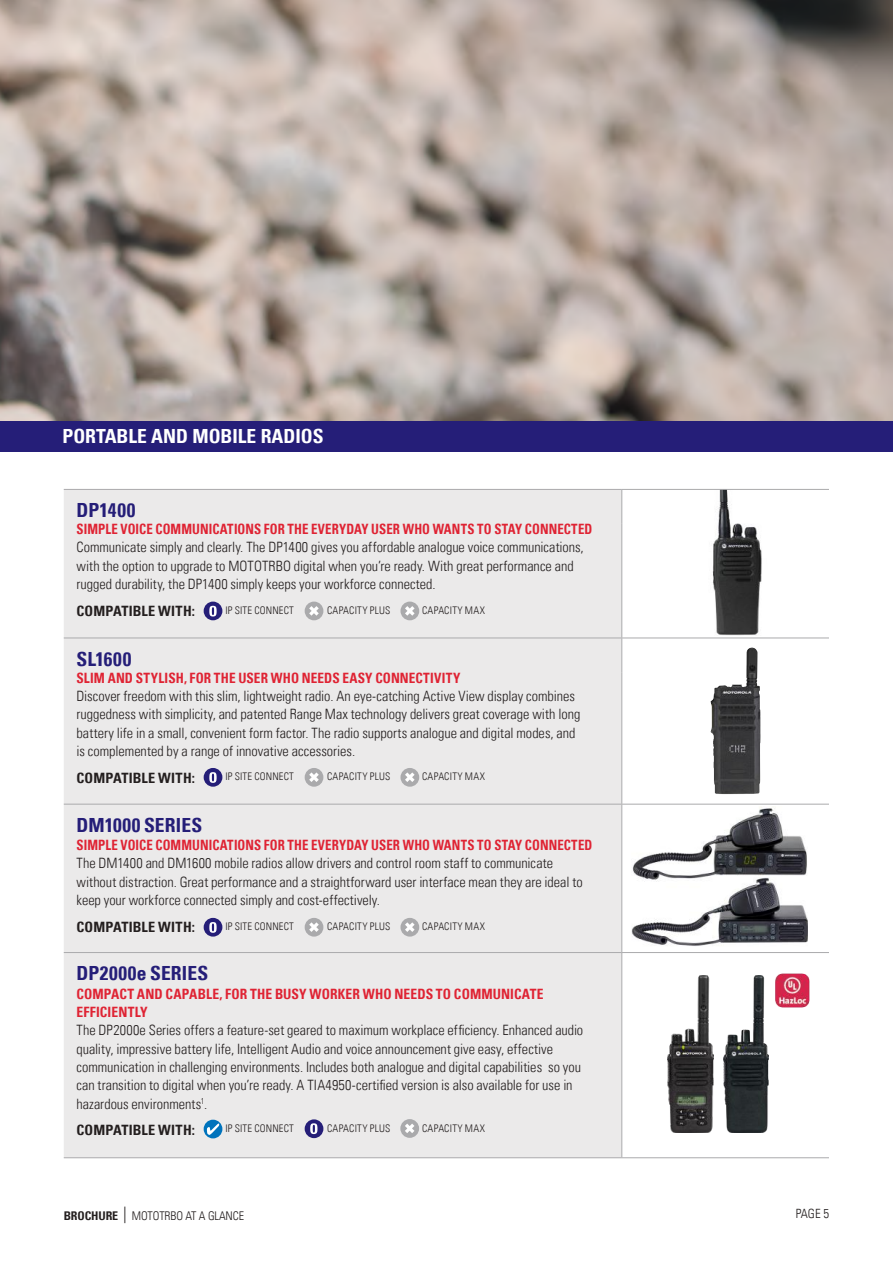
<style>
.page{position:relative;width:893px;height:1263px;background:#fff}
.page>*{position:absolute;margin:0;border:0;box-sizing:border-box;transform-origin:0 0}
.t1{font:700 condensed 19.5px "Univers LT";letter-spacing:.01em;color:#251e78}
.t2{font:700 condensed 19.5px "Univers LT";color:#fff}
.t3{font:300 condensed 14.25px/18.3px "Univers LT";color:#241f1f}
.t4{font:700 condensed 14.25px "Univers LT";letter-spacing:.01em;color:#df2333;scale:.9 1}
.t5{font:700 condensed 14.25px/18.3px "Univers LT";letter-spacing:.01em;color:#df2333;scale:.95 1}
.t6{font:700 condensed 14.25px "Univers LT";letter-spacing:.01em;color:#241f1f}
.t7{font:700 condensed 14.25px "Univers LT";letter-spacing:.01em;color:#df2333;scale:.93 1}
.t8{font:300 condensed 12.75px "Univers LT";color:#241f1f}
.t9{font:300 condensed 12px "Univers LT";letter-spacing:-.01em;color:#241f1f}
.t10{font:300 condensed 10.5px "Univers LT";letter-spacing:.02em;color:#241f1f}
.s1{font-weight:700}
.s2{font-size:16.5px}
</style>
<div class="page">
<img style="left:712px;top:490px;width:50px;height:146px">
<img style="left:0;top:0;width:893px;height:421px">
<div style="left:64px;top:490px;width:557px;height:667px;background:#ebeaea"></div>
<svg style="left:622px;top:639px;width:207px;height:518px"></svg>
<hr style="left:64px;top:489px;width:558px;height:1px;background:#aaaaac">
<hr style="left:64px;top:638px;width:558px;height:1px;background:#aaaaac">
<hr style="left:64px;top:804px;width:558px;height:1px;background:#aaaaac">
<hr style="left:621px;top:490px;width:1px;height:34px;background:#aaaaac">
<hr style="left:621px;top:638px;width:1px;height:34px;background:#aaaaac">
<hr style="left:621px;top:804px;width:1px;height:148px;background:#aaaaac">
<hr style="left:621px;top:953px;width:1px;height:204px;background:#aaaaac">
<hr style="left:622px;top:489px;width:252px;height:1px;background:#aaaaac">
<hr style="left:621px;top:524px;width:1px;height:114px;background:#aaaaac">
<hr style="left:621px;top:672px;width:1px;height:132px;background:#aaaaac">
<hr style="left:622px;top:638px;width:252px;height:1px;background:#aaaaac">
<hr style="left:622px;top:804px;width:252px;height:1px;background:#aaaaac">
<hr style="left:64px;top:952px;width:558px;height:1px;background:#aaaaac">
<hr style="left:622px;top:952px;width:252px;height:1px;background:#aaaaac">
<hr style="left:64px;top:1157px;width:558px;height:1px;background:#aaaaac">
<hr style="left:622px;top:1157px;width:252px;height:1px;background:#aaaaac">
<div style="left:9px;top:421px;width:884px;height:31px;background:#251e78"></div>
<div style="left:0;top:421px;width:23px;height:31px;background:#251e78"></div>
<img style="left:631px;top:806px;width:177px;height:71px">
<img style="left:631px;top:877px;width:177px;height:69px">
<img style="left:710px;top:647px;width:50px;height:147px">
<div style="left:829px;top:472px;width:51px;height:699px;background:#fff"></div>
<div style="left:305px;top:918px;width:18px;height:18px;background:#aaaaac;border-radius:50%"></div>
<div style="left:400px;top:918px;width:19px;height:18px;background:#aaaaac;border-radius:50%"></div>
<svg style="left:405px;top:922px;width:10px;height:10px"></svg>
<svg style="left:309px;top:922px;width:10px;height:10px"></svg>
<div style="left:305px;top:768px;width:18px;height:19px;background:#aaaaac;border-radius:50%"></div>
<div style="left:400px;top:768px;width:19px;height:19px;background:#aaaaac;border-radius:50%"></div>
<svg style="left:405px;top:772px;width:10px;height:10px"></svg>
<svg style="left:309px;top:772px;width:10px;height:10px"></svg>
<div style="left:204px;top:768px;width:18px;height:19px;background:#251e78;border-radius:50%"></div>
<svg style="left:209px;top:772px;width:8px;height:11px"></svg>
<div style="left:305px;top:602px;width:18px;height:18px;background:#aaaaac;border-radius:50%"></div>
<svg style="left:309px;top:606px;width:10px;height:10px"></svg>
<div style="left:400px;top:602px;width:19px;height:18px;background:#aaaaac;border-radius:50%"></div>
<svg style="left:405px;top:606px;width:10px;height:10px"></svg>
<div style="left:204px;top:602px;width:18px;height:18px;background:#251e78;border-radius:50%"></div>
<svg style="left:209px;top:606px;width:8px;height:10px"></svg>
<div style="left:204px;top:918px;width:18px;height:18px;background:#251e78;border-radius:50%"></div>
<svg style="left:209px;top:922px;width:8px;height:11px"></svg>
<img style="left:773px;top:972px;width:38px;height:38px">
<div style="left:204px;top:1120px;width:18px;height:18px;background:#0073bc;border-radius:50%"></div>
<div style="left:305px;top:1119px;width:18px;height:19px;background:#251e78;border-radius:50%"></div>
<div style="left:400px;top:1119px;width:19px;height:19px;background:#aaaaac;border-radius:50%"></div>
<svg style="left:405px;top:1123px;width:9px;height:10px"></svg>
<svg style="left:310px;top:1123px;width:7px;height:11px"></svg>
<svg style="left:207px;top:1123px;width:12px;height:12px"></svg>
<img style="left:723px;top:975px;width:46px;height:158px">
<img style="left:668px;top:975px;width:45px;height:158px">
<h1 class="t2" style="left:63px;top:424px;width:262px">PORTABLE AND MOBILE RADIOS</h1>
<h1 class="t1" style="left:77px;top:498px;width:60px">DP1400</h1>
<p class="t4" style="left:77px;top:520px;width:575px">SIMPLE VOICE COMMUNICATIONS FOR THE EVERYDAY USER WHO WANTS TO STAY CONNECTED</p>
<p class="t3" style="left:77px;top:538px;width:509px">Communicate simply and clearly. The DP1400 gives you affordable analogue voice communications, with the option to upgrade to MOTOTRBO digital when you’re ready. With great performance and rugged durability, the DP1400 simply keeps your workforce connected.</p>
<p class="t6" style="left:77px;top:602px;width:120px">COMPATIBLE WITH:</p>
<h1 class="t1" style="left:77px;top:647px;width:56px">SL1600</h1>
<p class="t7" style="left:77px;top:669px;width:414px">SLIM AND STYLISH, FOR THE USER WHO NEEDS EASY CONNECTIVITY</p>
<p class="t3" style="left:77px;top:687px;width:505px">Discover freedom with this slim, lightweight radio. An eye-catching Active View display combines ruggedness with simplicity, and patented Range Max technology delivers great coverage with long battery life in a small, convenient form factor. The radio supports analogue and digital modes, and is complemented by a range of innovative accessories.</p>
<p class="t6" style="left:77px;top:769px;width:120px">COMPATIBLE WITH:</p>
<h1 class="t1" style="left:77px;top:813px;width:127px">DM1000 SERIES</h1>
<p class="t4" style="left:77px;top:836px;width:575px">SIMPLE VOICE COMMUNICATIONS FOR THE EVERYDAY USER WHO WANTS TO STAY CONNECTED</p>
<p class="t3" style="left:77px;top:854px;width:508px">The DM1400 and DM1600 mobile radios allow drivers and control room staff to communicate without distraction. Great performance and a straightforward user interface mean they are ideal to keep your workforce connected simply and cost-effectively.</p>
<p class="t6" style="left:77px;top:918px;width:120px">COMPATIBLE WITH:</p>
<h1 class="t1" style="left:77px;top:961px;width:133px">DP2000e SERIES</h1>
<p class="t5" style="left:77px;top:984px;width:493px">COMPACT AND CAPABLE, FOR THE BUSY WORKER WHO NEEDS TO COMMUNICATE<br>EFFICIENTLY</p>
<p class="t3" style="left:77px;top:1021px;width:508px">The DP2000e Series offers a feature-set geared to maximum workplace efficiency. Enhanced audio quality, impressive battery life, Intelligent Audio and voice announcement give easy, effective communication in challenging environments. Includes both analogue and digital capabilities so you can transition to digital when you’re ready. A TIA4950-certified version is also available for use in hazardous environments<sup>1</sup>.</p>
<p class="t6" style="left:77px;top:1121px;width:120px">COMPATIBLE WITH:</p>
<p class="t10" style="left:225px;top:604px;width:70px">IP SITE CONNECT</p>
<p class="t10" style="left:327px;top:604px;width:65px">CAPACITY PLUS</p>
<p class="t10" style="left:422px;top:604px;width:65px">CAPACITY MAX</p>
<p class="t10" style="left:225px;top:770px;width:70px">IP SITE CONNECT</p>
<p class="t10" style="left:327px;top:770px;width:65px">CAPACITY PLUS</p>
<p class="t10" style="left:422px;top:770px;width:65px">CAPACITY MAX</p>
<p class="t10" style="left:225px;top:920px;width:70px">IP SITE CONNECT</p>
<p class="t10" style="left:327px;top:920px;width:65px">CAPACITY PLUS</p>
<p class="t10" style="left:422px;top:920px;width:65px">CAPACITY MAX</p>
<p class="t10" style="left:225px;top:1121px;width:70px">IP SITE CONNECT</p>
<p class="t10" style="left:327px;top:1121px;width:65px">CAPACITY PLUS</p>
<p class="t10" style="left:422px;top:1121px;width:65px">CAPACITY MAX</p>
<p class="t9" style="left:64px;top:1209px;width:182px"><span class="s1">BROCHURE</span> <span class="s2">|</span> MOTOTRBO AT A GLANCE</p>
<p class="t8" style="left:796px;top:1206px;width:35px">PAGE 5</p>
</div>
